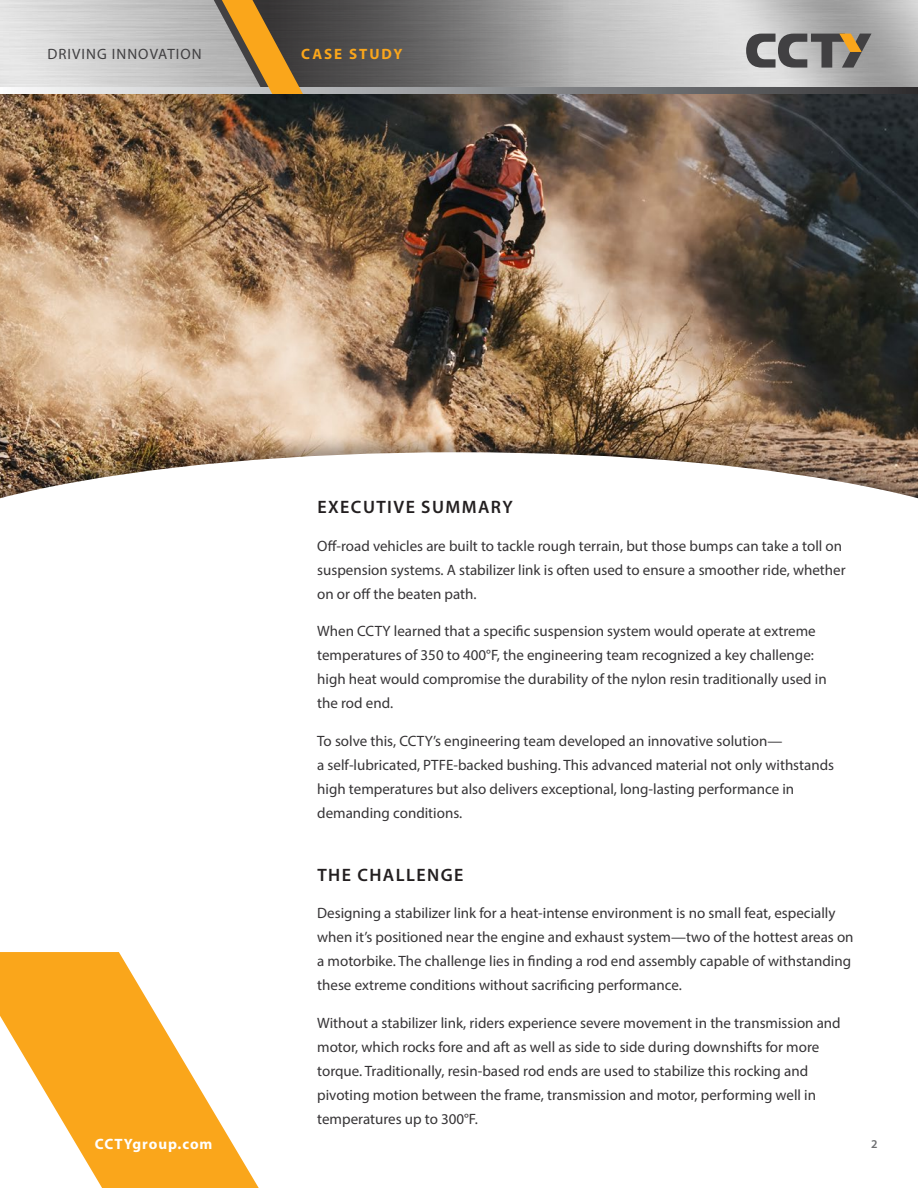
<style>
.page{position:relative;width:918px;height:1188px;background:#fff}
.page>*{position:absolute;margin:0;border:0;box-sizing:border-box;transform-origin:0 0}
.t1{font:600 18px "Myriad Pro";letter-spacing:.08em;color:#231f20}
.t2{font:15px/24px "Myriad Pro";color:#363436}
.t3{font:15px "Myriad Pro";letter-spacing:.07em;color:#414042}
.t4{font:700 15px "Myriad Pro";letter-spacing:.065em;color:#fff}
.t5{font:700 15px "Myriad Pro";letter-spacing:.13em;color:#faa61b}
.t6{font:600 12px "Myriad Pro";color:#6d6e71}
</style>
<div class="page">
<img style="left:0;top:0;width:918px;height:430px">
<svg style="left:746px;top:34px;width:125px;height:34px;background:#84807a"></svg>
<svg style="left:0;top:88px;width:918px;height:6px;background:#717274"></svg>
<svg style="left:67px;top:0;width:516px;height:94px;background:#969088"></svg>
<img style="left:0;top:94px;width:918px;height:53px">
<div style="left:0;top:430px;width:918px;height:284px;background:#231f20;opacity:.4"></div>
<svg style="left:0;top:452px;width:918px;height:119px"></svg>
<div style="left:0;top:571px;width:918px;height:617px;background:#fff"></div>
<svg style="left:0;top:952px;width:259px;height:236px;fill:#faa61b"></svg>
<p class="t3" style="left:47px;top:44px;width:156px">DRIVING INNOVATION</p>
<p class="t5" style="left:301px;top:44px;width:103px">CASE STUDY</p>
<p class="t1" style="left:317px;top:496px;width:197px">EXECUTIVE SUMMARY</p>
<p class="t2" style="left:317px;top:533px;width:530px">Off-road vehicles are built to tackle rough terrain, but those bumps can take a toll on suspension systems. A stabilizer link is often used to ensure a smoother ride, whether on or off the beaten path.</p>
<p class="t2" style="left:317px;top:619px;width:511px">When CCTY learned that a specific suspension system would operate at extreme temperatures of 350 to 400°F, the engineering team recognized a key challenge: high heat would compromise the durability of the nylon resin traditionally used in the rod end.</p>
<p class="t2" style="left:317px;top:728px;width:518px">To solve this, CCTY’s engineering team developed an innovative solution—<br>a self‑lubricated, PTFE-backed bushing. This advanced material not only withstands high temperatures but also delivers exceptional, long-lasting performance in demanding conditions.</p>
<p class="t1" style="left:317px;top:863px;width:148px">THE CHALLENGE</p>
<p class="t2" style="left:317px;top:901px;width:538px">Designing a stabilizer link for a heat-intense environment is no small feat, especially when it’s positioned near the engine and exhaust system—two of the hottest areas on a motorbike. The challenge lies in finding a rod end assembly capable of withstanding these extreme conditions without sacrificing performance.</p>
<p class="t2" style="left:317px;top:1010px;width:525px">Without a stabilizer link, riders experience severe movement in the transmission and motor, which rocks fore and aft as well as side to side during downshifts for more torque. Traditionally, resin-based rod ends are used to stabilize this rocking and pivoting motion between the frame, transmission and motor, performing well in temperatures up to 300°F.</p>
<p class="t4" style="left:95px;top:1134px;width:119px">CCTYgroup.com</p>
<p class="t6" style="left:871px;top:1136px;width:8px">2</p>
</div>
